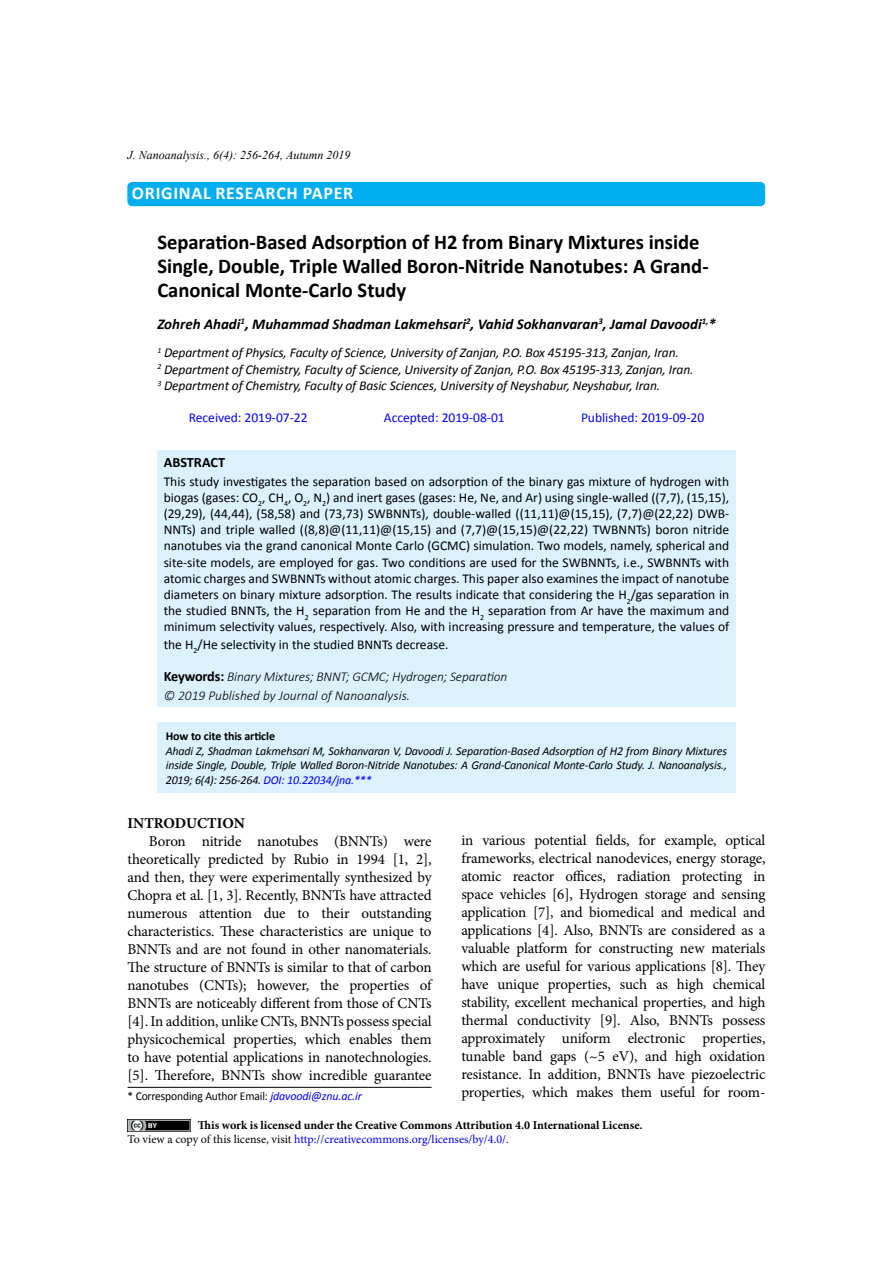
<style>
.page{position:relative;width:893px;height:1263px;background:#fff}
.page>*{position:absolute;margin:0;border:0;box-sizing:border-box;transform-origin:0 0}
.t1{font:700 21px/24px "Calibri";color:#000}
.t2{font:700 19.5px "Calibri";letter-spacing:.04em;color:#fff}
.t3{font:700 18px "Calibri";letter-spacing:.04em;color:#fff}
.t4{font:15px/18px "Minion Pro";letter-spacing:-.01em;color:#000;text-align:justify}
.t5{font:italic 700 15px "Calibri";color:#000}
.t6{font:700 15px "Minion Pro";color:#000}
.t7{font:700 14.25px "Calibri";color:#000}
.t8{font:13.5px/16.4px "Calibri";color:#000;text-align:justify}
.t9{font:italic 13.5px/16.5px "Calibri";letter-spacing:-.01em;color:#000}
.t10{font:italic 300 13.5px/18.8px "Calibri";letter-spacing:-.01em;color:#000}
.t11{font:13.5px "Calibri";color:#00f}
.t12{font:italic 12px/14.4px "Calibri";letter-spacing:-.015em;color:#000;text-align:justify}
.t13{font:700 12px/14.4px "Minion Pro";color:#000}
.t14{font:12px "Calibri";letter-spacing:-.01em;color:#000;scale:.96 1}
.t15{font:italic 12px "Times New Roman";color:#000}
.t16{font:700 12px "Calibri";letter-spacing:-.01em;color:#000}
.s1{font-weight:700;font-style:normal;font-size:14.25px}
.s2{color:#00f}
.s3{font-style:italic;color:#00f}
.s4{font-weight:400}
.s5{font-weight:400;color:#00f}
</style>
<div class="page">
<div style="left:157px;top:450px;width:579px;height:257px;background:#dbf1fd"></div>
<div style="left:157px;top:722px;width:579px;height:71px;background:#dbf1fd"></div>
<div style="left:128px;top:183px;width:636px;height:22px;background:#00aeef;border-radius:4px"></div>
<div style="left:127px;top:182px;width:638px;height:24px;border:2px solid #00aeef;border-radius:4px"></div>
<img style="left:128px;top:1120px;width:62px;height:11px">
<hr style="left:128px;top:1087px;width:304px;height:1px;background:#000">
<p class="t15" style="left:128px;top:147px;width:224px">J. Nanoanalysis., 6(4): 256-264, Autumn 2019</p>
<h2 class="t2" style="left:165px;top:180px;width:166px">RESEARCH ARTICLE</h2>
<h1 class="t1" style="left:157px;top:230px;width:553px">Separation-Based Adsorption of H2 from Binary Mixtures inside<br>Single, Double, Triple Walled Boron-Nitride Nanotubes: A Grand-<br>Canonical Monte-Carlo Study</h1>
<p class="t5" style="left:157px;top:314px;width:560px">Zohreh Ahadi<sup>1</sup>, Muhammad Shadman Lakmehsari<sup>2</sup>, Vahid Sokhanvaran<sup>3</sup>, Jamal Davoodi<sup>1,</sup>*</p>
<p class="t9" style="left:157px;top:344px;width:538px"><sup>1</sup> Department of Physics, Faculty of Science, University of Zanjan, P.O. Box 45195-313, Zanjan, Iran.<br><sup>2</sup> Department of Chemistry, Faculty of Science, University of Zanjan, P.O. Box 45195-313, Zanjan, Iran.<br><sup>3</sup> Department of Chemistry, Faculty of Basic Sciences, University of Neyshabur, Neyshabur, Iran.</p>
<p class="t11" style="left:189px;top:408px;width:120px">Received: 2019-07-22</p>
<p class="t11" style="left:384px;top:408px;width:122px">Accepted: 2019-08-01</p>
<p class="t11" style="left:581px;top:408px;width:125px">Published: 2019-09-20</p>
<p class="t7" style="left:164px;top:453px;width:63px">ABSTRACT</p>
<p class="t8" style="left:164px;top:473px;width:567px">This study investigates the separation based on adsorption of the binary gas mixture of hydrogen with biogas (gases: CO<sub>2</sub>, CH<sub>4</sub>, O<sub>2</sub>, N<sub>2</sub>) and inert gases (gases: He, Ne, and Ar) using single-walled ((7,7), (15,15), (29,29), (44,44), (58,58) and (73,73) SWBNNTs), double-walled ((11,11)@(15,15), (7,7)@(22,22) DWB-NNTs) and triple walled ((8,8)@(11,11)@(15,15) and (7,7)@(15,15)@(22,22) TWBNNTs) boron nitride nanotubes via the grand canonical Monte Carlo (GCMC) simulation. Two models, namely, spherical and site-site models, are employed for gas. Two conditions are used for the SWBNNTs, i.e., SWBNNTs with atomic charges and SWBNNTs without atomic charges. This paper also examines the impact of nanotube diameters on binary mixture adsorption. The results indicate that considering the H<sub>2</sub>/gas separation in the studied BNNTs, the H<sub>2</sub> separation from He and the H<sub>2</sub> separation from Ar have the maximum and minimum selectivity values, respectively. Also, with increasing pressure and temperature, the values of the H<sub>2</sub>/He selectivity in the studied BNNTs decrease.</p>
<p class="t10" style="left:164px;top:667px;width:345px"><span class="s1">Keywords:</span> Binary Mixtures; BNNT; GCMC; Hydrogen; Separation © 2019 Published by Journal of Nanoanalysis.</p>
<p class="t16" style="left:166px;top:729px;width:111px">How to cite this article</p>
<p class="t12" style="left:166px;top:743px;width:563px">Ahadi Z, Shadman Lakmehsari M, Sokhanvaran V, Davoodi J. Separation-Based Adsorption of H2 from Binary Mixtures inside Single, Double, Triple Walled Boron-Nitride Nanotubes: A Grand-Canonical Monte-Carlo Study. J. Nanoanalysis., 2019; 6(4): 256-264. <span class="s2">DOI: 10.22034/jna.***</span></p>
<p class="t3" style="left:132px;top:182px;width:223px">ORIGINAL RESEARCH PAPER</p>
<p class="t6" style="left:128px;top:812px;width:119px">INTRODUCTION</p>
<p class="t4" style="left:128px;top:832px;width:306px;text-indent:21px">Boron nitride nanotubes (BNNTs) were theoretically predicted by Rubio in 1994 [1, 2], and then, they were experimentally synthesized by Chopra et al. [1, 3]. Recently, BNNTs have attracted numerous attention due to their outstanding characteristics. These characteristics are unique to BNNTs and are not found in other nanomaterials.<br>The structure of BNNTs is similar to that of carbon nanotubes (CNTs); however, the properties of BNNTs are noticeably different from those of CNTs [4]. In addition, unlike CNTs, BNNTs possess special physicochemical properties, which enables them to have potential applications in nanotechnologies. [5]. Therefore, BNNTs show incredible guarantee</p>
<p class="t4" style="left:461px;top:831px;width:306px">in various potential fields, for example, optical frameworks, electrical nanodevices, energy storage, atomic reactor offices, radiation protecting in space vehicles [6], Hydrogen storage and sensing application [7], and biomedical and medical and applications [4]. Also, BNNTs are considered as a valuable platform for constructing new materials which are useful for various applications [8]. They have unique properties, such as high chemical stability, excellent mechanical properties, and high thermal conductivity [9]. Also, BNNTs possess approximately uniform electronic properties, tunable band gaps (~5 eV), and high oxidation resistance. In addition, BNNTs have piezoelectric properties, which makes them useful for room-</p>
<p class="t14" style="left:128px;top:1088px;width:246px">* Corresponding Author Email: <span class="s3">jdavoodi@znu.ac.ir</span></p>
<p class="t13" style="left:128px;top:1118px;width:516px;text-indent:70px">This work is licensed under the Creative Commons Attribution 4.0 International License.<br><span class="s4">To view a copy of this license, visit</span> <span class="s5">http://creativecommons.org/licenses/by/4.0/.</span></p>
</div>
